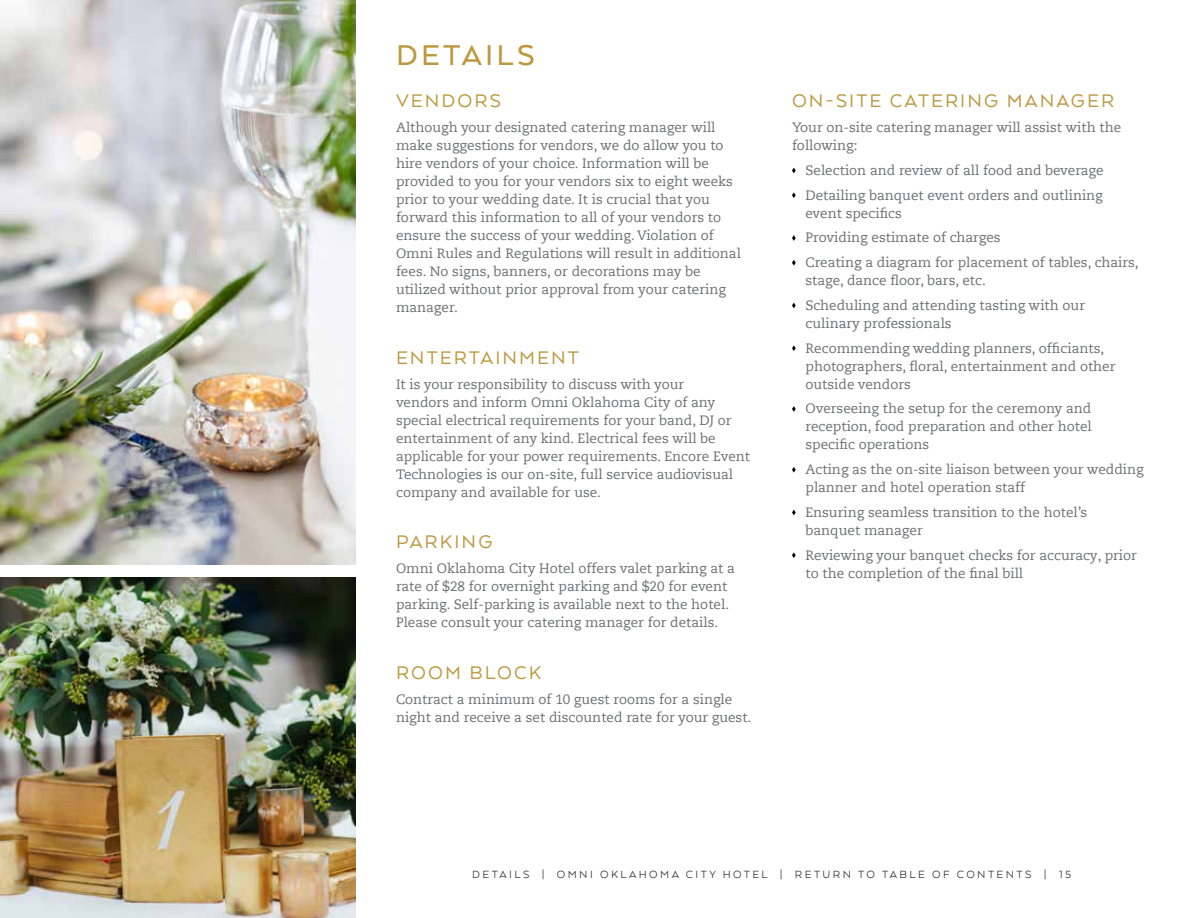
<style>
.page{position:relative;width:1188px;height:918px;background:#fff}
.page>*{position:absolute;margin:0;border:0;box-sizing:border-box;transform-origin:0 0}
.t1{font:500 33px "Arquitecta";letter-spacing:.1em;color:#bc9940}
.t2{font:21px "Arquitecta";letter-spacing:.1em;color:#bc9940}
.t3{font:13.5px/18px "Caecilia Com 55 Roman";color:#6d6e71}
.t4{font:12px "Arquitecta";letter-spacing:.2em;color:#292829}
</style>
<div class="page">
<svg style="left:792px;top:168px;width:4px;height:5px"></svg>
<svg style="left:792px;top:192px;width:4px;height:6px"></svg>
<svg style="left:792px;top:235px;width:4px;height:6px"></svg>
<svg style="left:792px;top:260px;width:4px;height:6px"></svg>
<svg style="left:792px;top:303px;width:4px;height:5px"></svg>
<svg style="left:792px;top:345px;width:4px;height:6px"></svg>
<svg style="left:792px;top:406px;width:4px;height:6px"></svg>
<svg style="left:792px;top:467px;width:4px;height:6px"></svg>
<svg style="left:792px;top:510px;width:4px;height:5px"></svg>
<svg style="left:792px;top:552px;width:4px;height:6px"></svg>
<img style="left:0;top:0;width:356px;height:565px">
<img style="left:0;top:578px;width:356px;height:340px">
<h1 class="t1" style="left:396px;top:35px;width:140px">DETAILS</h1>
<h2 class="t2" style="left:396px;top:88px;width:106px">VENDORS</h2>
<p class="t3" style="left:396px;top:118px;width:346px">Although your designated catering manager will make suggestions for vendors, we do allow you to hire vendors of your choice. Information will be provided to you for your vendors six to eight weeks prior to your wedding date. It is crucial that you forward this information to all of your vendors to ensure the success of your wedding. Violation of Omni Rules and Regulations will result in additional fees. No signs, banners, or decorations may be utilized without prior approval from your catering manager.</p>
<h2 class="t2" style="left:396px;top:344px;width:184px">ENTERTAINMENT</h2>
<p class="t3" style="left:396px;top:375px;width:356px">It is your responsibility to discuss with your<br>vendors and inform Omni Oklahoma City of any special electrical requirements for your band, DJ or entertainment of any kind. Electrical fees will be applicable for your power requirements. Encore Event Technologies is our on-site, full service audiovisual company and available for use.</p>
<h2 class="t2" style="left:396px;top:529px;width:98px">PARKING</h2>
<p class="t3" style="left:396px;top:559px;width:341px">Omni Oklahoma City Hotel offers valet parking at a rate of $28 for overnight parking and $20 for event parking. Self-parking is available next to the hotel.<br>Please consult your catering manager for details.</p>
<h2 class="t2" style="left:396px;top:659px;width:147px">ROOM BLOCK</h2>
<p class="t3" style="left:396px;top:690px;width:357px">Contract a minimum of 10 guest rooms for a single night and receive a set discounted rate for your guest.</p>
<h2 class="t2" style="left:792px;top:88px;width:324px">ON-SITE CATERING MANAGER</h2>
<p class="t3" style="left:792px;top:118px;width:331px">Your on-site catering manager will assist with the following:</p>
<p class="t3" style="left:805px;top:158px;width:300px;line-height:24.8px">Selection and review of all food and beverage<br>Detailing banquet event orders and outlining</p>
<p class="t3" style="left:805px;top:200px;width:335px;line-height:24.8px">event specifics<br>Providing estimate of charges<br>Creating a diagram for placement of tables, chairs,</p>
<p class="t3" style="left:805px;top:268px;width:281px;line-height:24.8px">stage, dance floor, bars, etc.<br>Scheduling and attending tasting with our</p>
<p class="t3" style="left:805px;top:311px;width:300px;line-height:24.8px">culinary professionals<br>Recommending wedding planners, officiants,</p>
<p class="t3" style="left:805px;top:357px;width:312px">photographers, floral, entertainment and other outside vendors</p>
<p class="t3" style="left:805px;top:399px;width:288px;text-align:justify">Overseeing the setup for the ceremony and reception, food preparation and other hotel specific operations</p>
<p class="t3" style="left:805px;top:460px;width:340px">Acting as the on-site liaison between your wedding planner and hotel operation staff</p>
<p class="t3" style="left:805px;top:503px;width:283px">Ensuring seamless transition to the hotel’s banquet manager</p>
<p class="t3" style="left:805px;top:546px;width:333px">Reviewing your banquet checks for accuracy, prior to the completion of the final bill</p>
<p class="t4" style="left:472px;top:866px;width:19px">DETAILS</p>
<p class="t4" style="left:542px;top:866px;width:531px">| OMNI OKLAHOMA CITY HOTEL | RETURN TO TABLE OF CONTENTS | 15</p>
</div>
